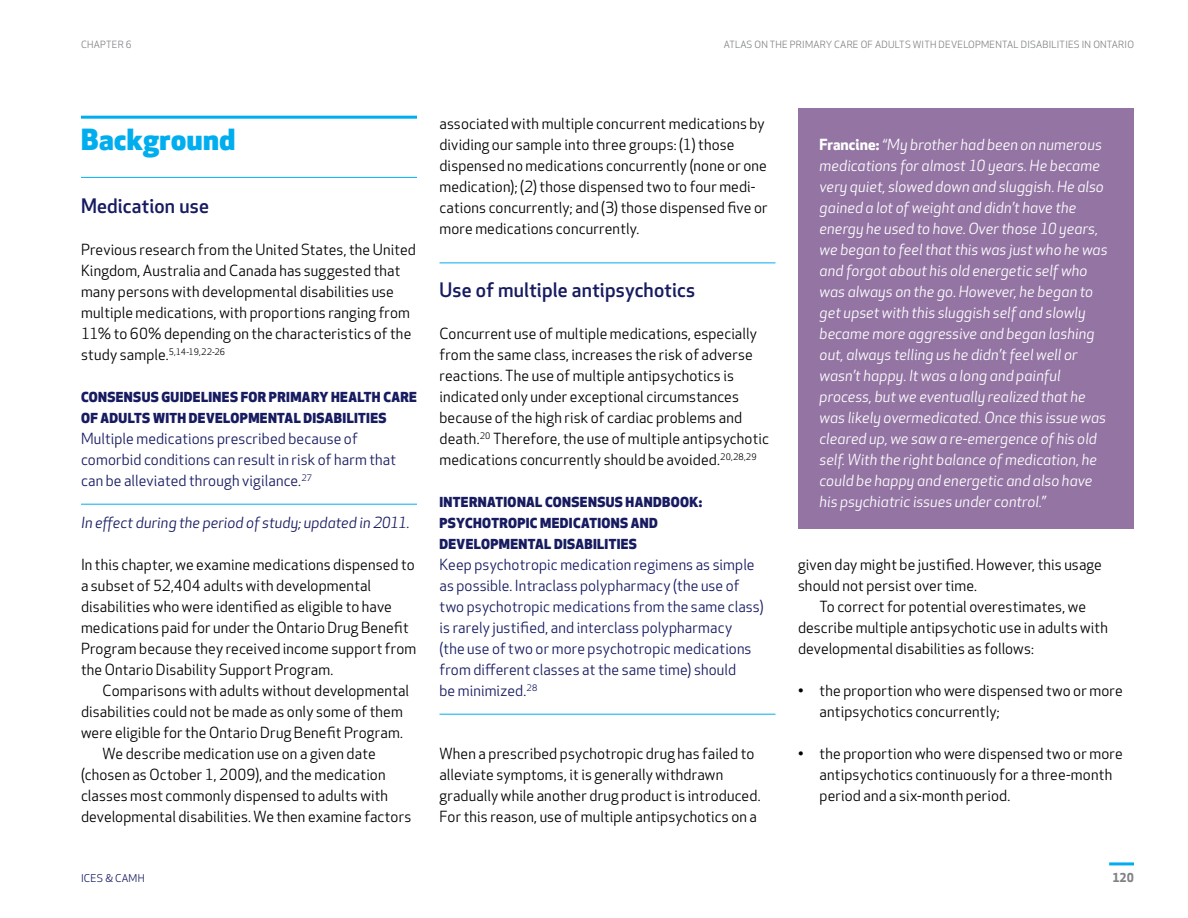
<style>
.page{position:relative;width:1188px;height:918px;background:#fff}
.page>*{position:absolute;margin:0;border:0;box-sizing:border-box;transform-origin:0 0}
.Subhead_1{font:800 28.5px "Apex New";letter-spacing:.02em;color:#00aeef}
.Subhead_2_Rules{font:500 19.5px "Apex New";letter-spacing:.005em;color:#171b60}
.Subhead_2{font:500 19.5px "Apex New";letter-spacing:.01em;color:#171b60}
.body-no_indent{font:15px/21px "Apex New";letter-spacing:.01em;color:#000}
.body{font:15px/21px "Apex New";letter-spacing:.01em;color:#000}
.body-no_indent-2{font:italic 15px/21px "Apex New";letter-spacing:.005em;color:#fff}
.Best_Practice_rule_b{font:15px/21px "Apex New";letter-spacing:.01em;color:#171b60}
.Best_Practice_no_rul{font:italic 15px "Apex New";letter-spacing:.005em;color:#171b60}
.Subhead_3{font:800 13.5px/21px "Apex New";letter-spacing:.025em;color:#171b60}
.t1{font:700 12px "Apex New";color:#808285}
.t2{font:10.5px "Apex New";letter-spacing:.025em;color:#171b60}
.t3{font:9.75px "Apex New";letter-spacing:.025em;color:#808285}
.body-no_indent-3{font:8.7px "Apex New";letter-spacing:.015em;color:#000}
.s1{font-size:15px}
.s2{font-weight:700;font-style:normal}
</style>
<div class="page">
<hr style="left:1109px;top:862px;width:25px;height:3px;background:#00aeef">
<hr style="left:81px;top:116px;width:336px;height:3px;background:#00aeef">
<hr style="left:81px;top:177px;width:336px;height:1px;background:#00aeef">
<hr style="left:81px;top:504px;width:336px;height:1px;background:#00aeef">
<hr style="left:440px;top:262px;width:336px;height:1px;background:#00aeef">
<hr style="left:440px;top:714px;width:336px;height:1px;background:#00aeef">
<div style="left:798px;top:108px;width:336px;height:421px;background:#9374a3"></div>
<p class="t3" style="left:81px;top:38px;width:14px">Chapter</p>
<p class="t3" style="left:126px;top:38px;width:7px">6</p>
<p class="t3" style="left:724px;top:38px;width:412px">ATLAS ON THE PRIMARY CARE OF ADULTS WITH DEVELOPMENTAL DISABILITIES IN ONTARIO</p>
<h2 class="Subhead_1" style="left:81px;top:120px;width:156px">Background</h2>
<h3 class="Subhead_2" style="left:81px;top:193px;width:130px">Medication use</h3>
<p class="body-no_indent" style="left:81px;top:239px;width:336px">Previous research from the United States, the United Kingdom, Australia and Canada has suggested that many persons with developmental disabilities use multiple medications, with proportions ranging from 11% to 60% depending on the characteristics of the</p>
<p class="body-no_indent-3" style="left:81px;top:346px;width:146px"><span class="s1">study sample.</span>5,14-19,22-26</p>
<h4 class="Subhead_3" style="left:81px;top:386px;width:338px">CONSENSUS GUIDELINES FOR PRIMARY HEALTH CARE<br>OF ADULTS WITH DEVELOPMENTAL DISABILITIES</h4>
<p class="Best_Practice_rule_b" style="left:81px;top:428px;width:317px">Multiple medications prescribed because of comorbid conditions can result in risk of harm that can be alleviated through vigilance.<sup>27</sup></p>
<p class="Best_Practice_no_rul" style="left:81px;top:513px;width:330px">In effect during the period of study; updated in 2011.</p>
<p class="body-no_indent" style="left:81px;top:554px;width:337px">In this chapter, we examine medications dispensed to a subset of 52,404 adults with developmental disabilities who were identified as eligible to have medications paid for under the Ontario Drug Benefit Program because they received income support from the Ontario Disability Support Program.</p>
<p class="body" style="left:81px;top:680px;width:330px;text-indent:22px">Comparisons with adults without developmental disabilities could not be made as only some of them were eligible for the Ontario Drug Benefit Program.</p>
<p class="body" style="left:81px;top:743px;width:332px;text-indent:22px">We describe medication use on a given date (chosen as October 1, 2009), and the medication classes most commonly dispensed to adults with developmental disabilities. We then examine factors</p>
<p class="body" style="left:440px;top:113px;width:330px">associated with multiple concurrent medications by dividing our sample into three groups: (1) those dispensed no medications concurrently (none or one medication); (2) those dispensed two to four medi&shy;cations concurrently; and (3) those dispensed five or more medications concurrently.</p>
<h3 class="Subhead_2_Rules" style="left:440px;top:277px;width:257px">Use of multiple antipsychotics</h3>
<p class="body-no_indent" style="left:440px;top:323px;width:331px">Concurrent use of multiple medications, especially from the same class, increases the risk of adverse reactions. The use of multiple antipsychotics is indicated only under exceptional circumstances because of the high risk of cardiac problems and death.<sup>20</sup> Therefore, the use of multiple antipsychotic medications concurrently should be avoided.<sup>20,28,29</sup></p>
<h4 class="Subhead_3" style="left:440px;top:491px;width:264px">INTERNATIONAL CONSENSUS HANDBOOK:<br>PSYCHOTROPIC MEDICATIONS AND<br>DEVELOPMENTAL DISABILITIES</h4>
<p class="Best_Practice_rule_b" style="left:440px;top:554px;width:326px">Keep psychotropic medication regimens as simple as possible. Intraclass polypharmacy (the use of two psychotropic medications from the same class) is rarely justified, and interclass polypharmacy<br>(the use of two or more psychotropic medications from different classes at the same time) should<br>be minimized.<sup>28</sup></p>
<p class="body-no_indent" style="left:440px;top:743px;width:323px">When a prescribed psychotropic drug has failed to alleviate symptoms, it is generally withdrawn gradually while another drug product is introduced.<br>For this reason, use of multiple antipsychotics on a</p>
<p class="body-no_indent-2" style="left:820px;top:134px;width:290px"><span class="s2">Francine:</span> “My brother had been on numerous medications for almost 10 years. He became very quiet, slowed down and sluggish. He also gained a lot of weight and didn’t have the energy he used to have. Over those 10 years, we began to feel that this was just who he was and forgot about his old energetic self who was always on the go. However, he began to get upset with this sluggish self and slowly became more aggressive and began lashing out, always telling us he didn’t feel well or wasn’t happy. It was a long and painful process, but we eventually realized that he was likely overmedicated. Once this issue was cleared up, we saw a re-emergence of his old self. With the right balance of medication, he could be happy and energetic and also have his psychiatric issues under control.”</p>
<p class="body-no_indent" style="left:798px;top:554px;width:305px">given day might be justified. However, this usage should not persist over time.</p>
<p class="body" style="left:798px;top:596px;width:311px;text-indent:22px">To correct for potential overestimates, we describe multiple antipsychotic use in adults with developmental disabilities as follows:</p>
<p class="body-no_indent" style="left:820px;top:680px;width:305px;text-indent:-22px">• the proportion who were dispensed two or more antipsychotics concurrently;</p>
<p class="body-no_indent" style="left:820px;top:743px;width:305px;text-indent:-22px">• the proportion who were dispensed two or more antipsychotics continuously for a three-month period and a six-month period.</p>
<p class="t2" style="left:81px;top:871px;width:65px">ICES &amp; CAMH</p>
<p class="t1" style="left:1112px;top:869px;width:23px">120</p>
</div>
